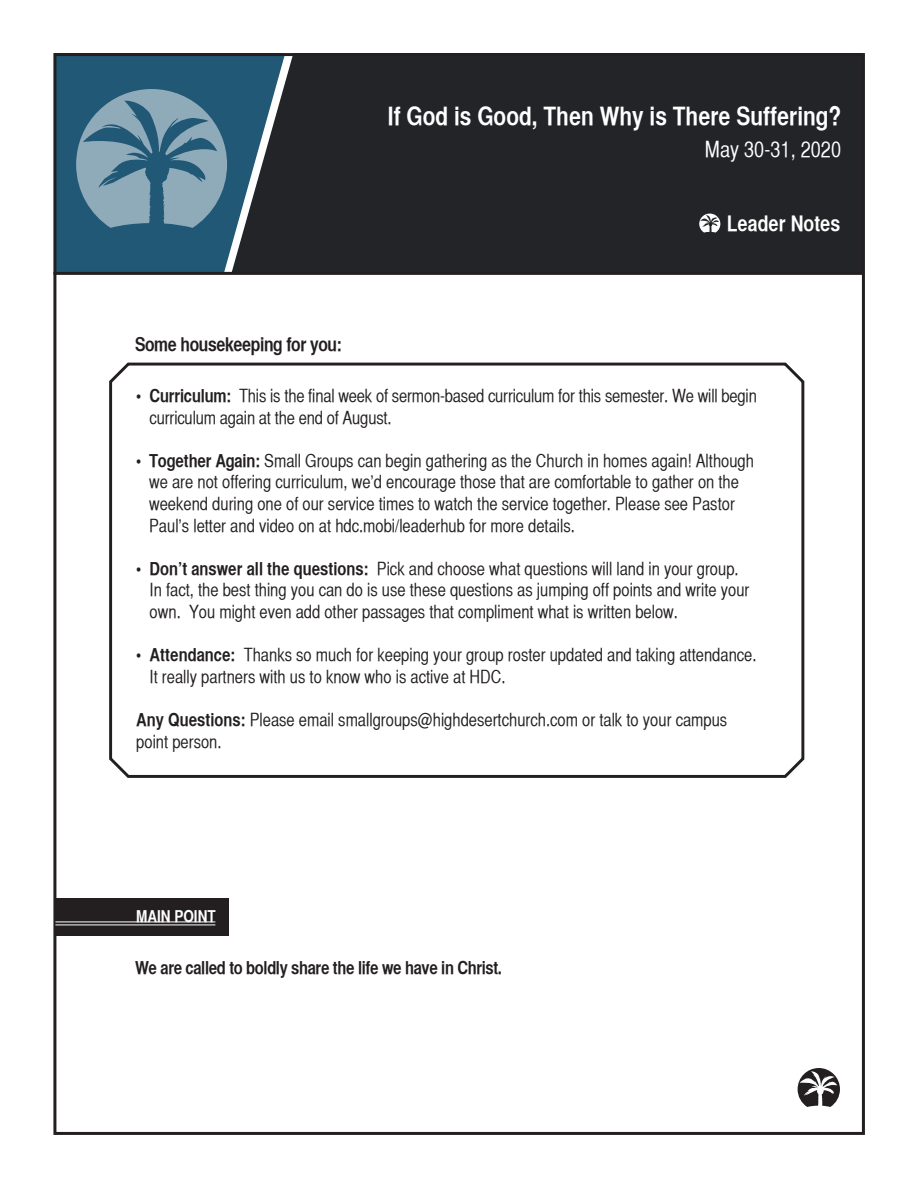
<style>
.page{position:relative;width:918px;height:1188px;background:#fff}
.page>*{position:absolute;margin:0;border:0;box-sizing:border-box;transform-origin:0 0}
.t1{font:25.5px "Helvetica CY Bold";color:#fff}
.t2{font:22.2px "Helvetica CY Plain";color:#fff}
.t3{font:21.6px "Helvetica CY Bold";color:#fff}
.t4{font:19.2px "Helvetica CY Bold";letter-spacing:-.02em;color:#231f20}
.t5{font:18px/21.6px "Helvetica CY Plain";color:#231f20}
.t6{font:18px "Helvetica CY Bold";letter-spacing:-.02em;color:#231f20}
.t7{font:16.5px "Helvetica CY Bold";color:#fff}
.s1{font-family:"Helvetica CY Bold"}
</style>
<div class="page">
<svg style="left:55px;top:53px;width:807px;height:221px;background:#213f50"></svg>
<div style="left:293px;top:57px;width:568px;height:215px;background:#222428"></div>
<svg style="left:76px;top:57px;width:217px;height:215px;background:#466c81"></svg>
<svg style="left:109px;top:362px;width:696px;height:416px"></svg>
<hr style="left:53px;top:272px;width:811px;height:3px;background:#231f20">
<div style="left:54px;top:898px;width:175px;height:37px;background:#231f20"></div>
<hr style="left:55px;top:922px;width:160px;height:1px;background:#fff">
<hr style="left:55px;top:925px;width:160px;height:1px;background:#fff">
<svg style="left:798px;top:1068px;width:42px;height:39px"></svg>
<svg style="left:699px;top:214px;width:21px;height:19px"></svg>
<h1 class="t1" style="left:388px;top:101px;width:455px">If God is Good, Then Why is There Suffering?</h1>
<p class="t2" style="left:705px;top:137px;width:138px">May 30-31, 2020</p>
<p class="t3" style="left:727px;top:210px;width:115px">Leader Notes</p>
<p class="t4" style="left:135px;top:333px;width:209px">Some housekeeping for you:</p>
<p class="t5" style="left:150px;top:385px;width:609px;text-indent:-13px"><span class="s1">• Curriculum:</span> This is the final week of sermon-based curriculum for this semester. We will begin curriculum again at the end of August.</p>
<p class="t5" style="left:149px;top:450px;width:606px;text-indent:-13px"><span class="s1">• Together Again:</span> Small Groups can begin gathering as the Church in homes again! Although we are not offering curriculum, we’d encourage those that are comfortable to gather on the weekend during one of our service times to watch the service together. Please see Pastor Paul’s letter and video on at hdc.mobi/leaderhub for more details.</p>
<p class="t5" style="left:150px;top:558px;width:601px;text-indent:-13px"><span class="s1">• Don’t answer all the questions:</span> Pick and choose what questions will land in your group.<br>In fact, the best thing you can do is use these questions as jumping off points and write your own. You might even add other passages that compliment what is written below.</p>
<p class="t5" style="left:150px;top:644px;width:608px;text-indent:-13px"><span class="s1">• Attendance:</span> Thanks so much for keeping your group roster updated and taking attendance.<br>It really partners with us to know who is active at HDC.</p>
<p class="t5" style="left:136px;top:709px;width:593px"><span class="s1">Any Questions:</span> Please email smallgroups@highdesertchurch.com or talk to your campus point person.</p>
<p class="t7" style="left:136px;top:906px;width:81px">MAIN POINT</p>
<p class="t6" style="left:135px;top:956px;width:369px">We are called to boldly share the life we have in Christ.</p>
</div>
